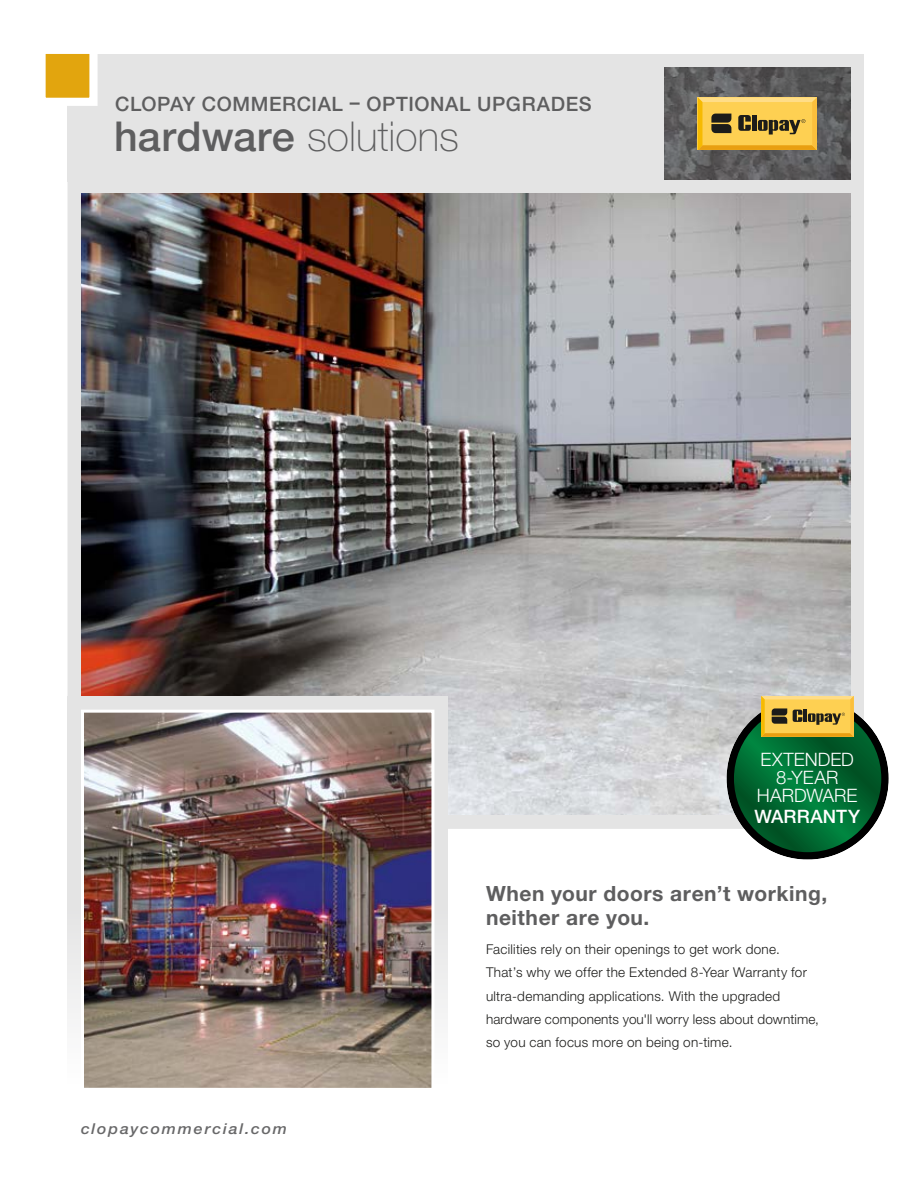
<style>
.page{position:relative;width:918px;height:1188px;background:#fff}
.page>*{position:absolute;margin:0;border:0;box-sizing:border-box;transform-origin:0 0}
.t1{font:100 41.25px "Helvetica Neue";color:#5e5e5f}
.t2{font:700 21px/24px "Helvetica Neue";letter-spacing:.025em;color:#5e5e5f}
.t3{font:500 19.8px "Helvetica Neue";letter-spacing:.03em;color:#5e5e5f}
.t4{font:300 18.45px/17.9px "Helvetica Neue";letter-spacing:.005em;color:#fff;text-align:center}
.t5{font:500 18.45px "Helvetica Neue";letter-spacing:.005em;color:#fff}
.t6{font:italic 500 15px "Helvetica Neue";letter-spacing:.11em;color:#686869;scale:1.07 1}
.t7{font:300 13.5px/23.2px "Helvetica Neue";letter-spacing:.02em;color:#1c1c1a}
.s1{font-weight:500}
</style>
<div class="page">
<div style="left:68px;top:180px;width:796px;height:649px;background:#e4e4e4"></div>
<img style="left:81px;top:193px;width:769px;height:621px">
<div style="left:68px;top:696px;width:380px;height:434px;background:linear-gradient(to bottom,#ddd,#fcfcfc)"></div>
<img style="left:85px;top:714px;width:345px;height:373px">
<div style="left:81px;top:710px;width:353px;height:381px;border:3px solid #fff"></div>
<div style="left:68px;top:54px;width:796px;height:127px;background:#e4e4e4"></div>
<svg style="left:45px;top:53px;width:53px;height:57px"></svg>
<img style="left:664px;top:68px;width:186px;height:112px">
<svg style="left:698px;top:97px;width:119px;height:53px;background:#dab044"></svg>
<svg style="left:727px;top:696px;width:162px;height:164px;background:#508354"></svg>
<h3 class="t3" style="left:115px;top:92px;width:478px">CLOPAY COMMERCIAL – OPTIONAL UPGRADES</h3>
<h1 class="t1" style="left:114px;top:113px;width:346px"><span class="s1">hardware</span> solutions</h1>
<p class="t6" style="left:81px;top:1120px;width:194px">clopaycommercial.com</p>
<h3 class="t4" style="left:757px;top:751px;width:102px">EXTENDED<br>8-YEAR<br>HARDWARE</h3>
<h3 class="t5" style="left:754px;top:805px;width:107px">WARRANTY</h3>
<h2 class="t2" style="left:486px;top:881px;width:343px">When your doors aren’t working, neither are you.</h2>
<p class="t7" style="left:486px;top:937px;width:335px">Facilities rely on their openings to get work done.<br>That’s why we offer the Extended 8-Year Warranty for ultra-demanding applications. With the upgraded hardware components you'll worry less about downtime, so you can focus more on being on-time.</p>
</div>
